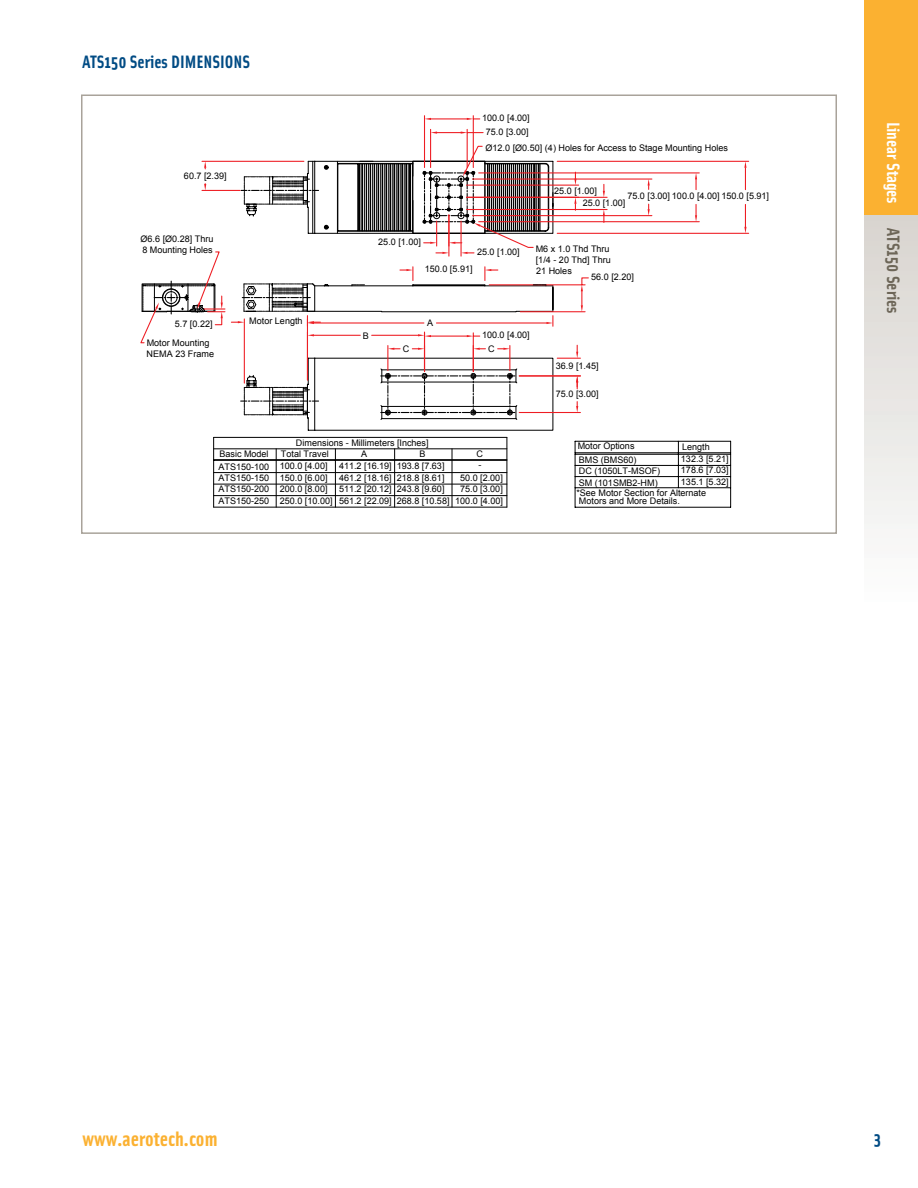
<style>
.page{position:relative;width:918px;height:1188px;background:#fff}
.page>*{position:absolute;margin:0;border:0;box-sizing:border-box;transform-origin:0 0}
.t1{font:700 21px "Solex";color:#fbb131}
.t2{font:700 18px "Solex";color:#004b84}
.t3{font:700 18px "Solex";color:#6d6658}
.t4{font:700 18px "Solex";color:#fff}
.t5{font:9px/11.6px "Arial";color:#000}
</style>
<div class="page">
<div style="left:864px;top:0;width:54px;height:216px;background:#fbb131"></div>
<div style="left:864px;top:216px;width:54px;height:391px;background:linear-gradient(to bottom,#d8d4cf,#fdfefd)"></div>
<svg style="left:213px;top:436px;width:295px;height:72px"></svg>
<hr style="left:430px;top:129px;width:1px;height:39px;background:#ee1d23">
<hr style="left:467px;top:129px;width:1px;height:39px;background:#ee1d23">
<svg style="left:431px;top:132px;width:52px;height:2px"></svg>
<hr style="left:424px;top:116px;width:1px;height:52px;background:#ee1d23">
<hr style="left:473px;top:116px;width:1px;height:52px;background:#ee1d23">
<hr style="left:431px;top:118px;width:36px;height:1px;background:#ee1d23">
<svg style="left:425px;top:118px;width:6px;height:2px"></svg>
<svg style="left:467px;top:118px;width:13px;height:2px"></svg>
<hr style="left:575px;top:454px;width:156px;height:1px;background:#000">
<hr style="left:575px;top:507px;width:156px;height:1px;background:#000">
<hr style="left:575px;top:465px;width:156px;height:1px;background:#000">
<hr style="left:575px;top:476px;width:156px;height:1px;background:#000">
<hr style="left:575px;top:487px;width:156px;height:1px;background:#000">
<hr style="left:575px;top:441px;width:156px;height:1px;background:#000">
<hr style="left:575px;top:453px;width:156px;height:1px;background:#000">
<hr style="left:575px;top:441px;width:1px;height:66px;background:#000">
<hr style="left:730px;top:441px;width:1px;height:66px;background:#000">
<hr style="left:678px;top:441px;width:1px;height:47px;background:#000">
<hr style="left:276px;top:449px;width:1px;height:58px;background:#000">
<svg style="left:140px;top:145px;width:610px;height:286px"></svg>
<div style="left:81px;top:94px;width:756px;height:440px;border:2px solid #a9a39a"></div>
<h2 class="t2" style="left:82px;top:51px;width:169px">ATS150 Series DIMENSIONS</h2>
<p class="t5" style="left:184px;top:170px;width:44px">60.7 [2.39]</p>
<p class="t5" style="left:141px;top:234px;width:74px;line-height:10.8px">ÿ6.6 [ÿ0.28] Thru<br>8 Mounting Holes</p>
<p class="t5" style="left:175px;top:318px;width:39px">5.7 [0.22]</p>
<p class="t5" style="left:147px;top:338px;width:69px;line-height:10.8px">Motor Mounting<br>NEMA 23 Frame</p>
<p class="t5" style="left:249px;top:316px;width:55px">Motor Length</p>
<p class="t5" style="left:482px;top:112px;width:49px">100.0 [4.00]</p>
<p class="t5" style="left:486px;top:126px;width:44px">75.0 [3.00]</p>
<p class="t5" style="left:485px;top:142px;width:244px">ÿ12.0 [ÿ0.50] (4) Holes for Access to Stage Mounting Holes</p>
<p class="t5" style="left:378px;top:236px;width:44px">25.0 [1.00]</p>
<p class="t5" style="left:477px;top:246px;width:44px">25.0 [1.00]</p>
<p class="t5" style="left:425px;top:263px;width:49px">150.0 [5.91]</p>
<p class="t5" style="left:583px;top:184px;width:44px;line-height:12.1px;text-indent:-28px">25.0 [1.00]<br>25.0 [1.00]</p>
<p class="t5" style="left:627px;top:190px;width:143px">75.0 [3.00] 100.0 [4.00] 150.0 [5.91]</p>
<p class="t5" style="left:536px;top:244px;width:77px;line-height:10.8px">M6 x 1.0 Thd Thru [1/4 - 20 Thd] Thru<br>21 Holes</p>
<p class="t5" style="left:591px;top:271px;width:44px">56.0 [2.20]</p>
<p class="t5" style="left:363px;top:330px;width:8px">B</p>
<p class="t5" style="left:403px;top:343px;width:8px">C</p>
<p class="t5" style="left:427px;top:317px;width:8px">A</p>
<p class="t5" style="left:488px;top:329px;width:43px;line-height:13.5px;text-indent:-6px">100.0 [4.00]<br>C</p>
<p class="t5" style="left:556px;top:360px;width:44px">36.9 [1.45]</p>
<p class="t5" style="left:556px;top:388px;width:44px">75.0 [3.00]</p>
<p class="t5" style="left:296px;top:437px;width:134px">Dimensions - Millimeters [Inches]</p>
<p class="t5" style="left:477px;top:448px;width:8px">C</p>
<p class="t5" style="left:219px;top:448px;width:51px">Basic Model</p>
<p class="t5" style="left:361px;top:449px;width:8px">A</p>
<p class="t5" style="left:419px;top:448px;width:8px">B</p>
<p class="t5" style="left:219px;top:472px;width:52px;text-align:justify">ATS150-150<br>ATS150-200<br>ATS150-250</p>
<p class="t5" style="left:339px;top:483px;width:54px">511.2 [20.12]<br>561.2 [22.09]</p>
<p class="t5" style="left:280px;top:448px;width:54px">Total Travel<br>100.0 [4.00]<br>150.0 [6.00]<br>200.0 [8.00]<br>250.0 [10.00]</p>
<p class="t5" style="left:397px;top:460px;width:49px">193.8 [7.63]<br>218.8 [8.61]</p>
<p class="t5" style="left:339px;top:460px;width:54px">411.2 [16.19]<br>461.2 [18.16]</p>
<p class="t5" style="left:219px;top:461px;width:52px">ATS150-100</p>
<p class="t5" style="left:478px;top:459px;width:5px">-</p>
<p class="t5" style="left:460px;top:472px;width:44px">50.0 [2.00]</p>
<p class="t5" style="left:397px;top:483px;width:54px">243.8 [9.60]<br>268.8 [10.58]</p>
<p class="t5" style="left:460px;top:483px;width:44px">75.0 [3.00]</p>
<p class="t5" style="left:455px;top:495px;width:49px">100.0 [4.00]</p>
<p class="t5" style="left:578px;top:440px;width:58px">Motor Options</p>
<p class="t5" style="left:576px;top:477px;width:131px;line-height:10.6px">SM (101SMB2-HM)<br>*See Motor Section for Alternate</p>
<p class="t5" style="left:682px;top:441px;width:29px">Length</p>
<p class="t5" style="left:681px;top:454px;width:49px">132.3 [5.21]</p>
<p class="t5" style="left:681px;top:476px;width:49px">135.1 [5.32]</p>
<p class="t5" style="left:579px;top:454px;width:83px">BMS (BMS60)<br>DC (1050LT-MSOF)</p>
<p class="t5" style="left:681px;top:464px;width:49px">178.6 [7.03]</p>
<p class="t5" style="left:579px;top:495px;width:102px">Motors and More Details.</p>
<h2 class="t4" style="left:904px;top:122px;width:84px;rotate:90deg">Linear Stages</h2>
<h2 class="t3" style="left:904px;top:228px;width:87px;rotate:90deg">ATS150 Series</h2>
<h1 class="t1" style="left:82px;top:1127px;width:137px">www.aerotech.com</h1>
<h2 class="t2" style="left:874px;top:1129px;width:8px">3</h2>
</div>
